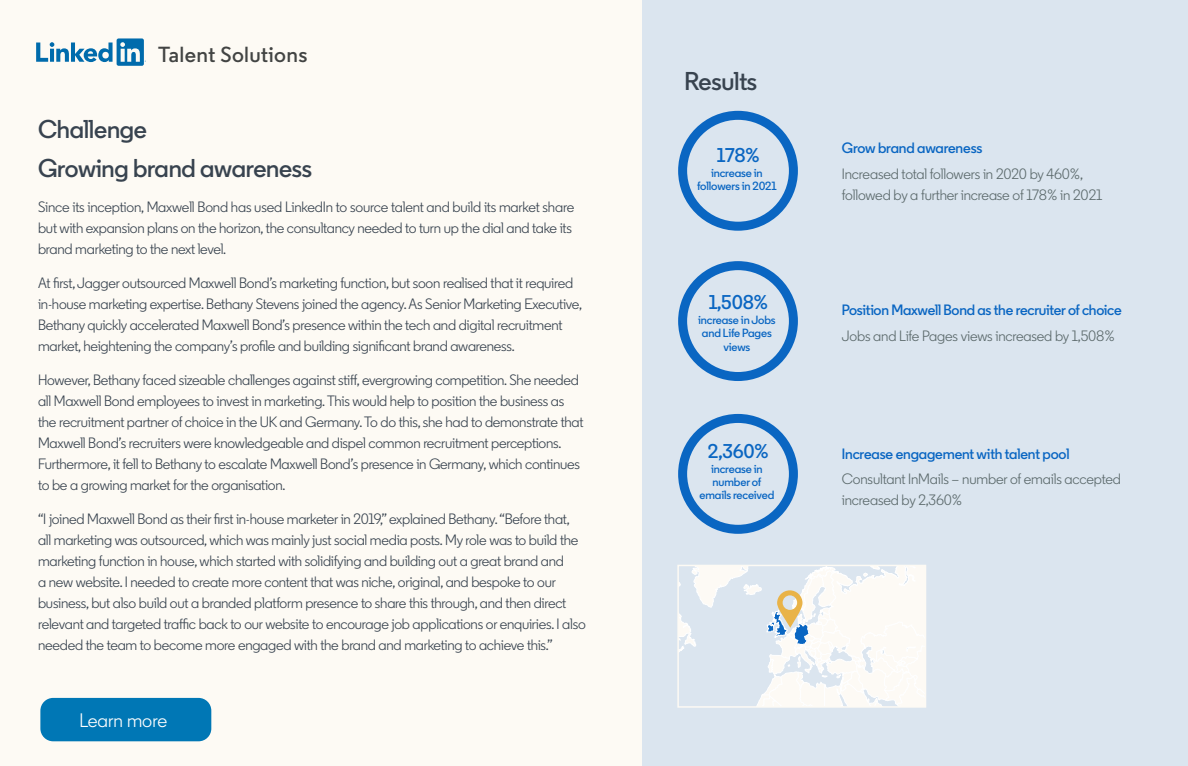
<style>
.page{position:relative;width:1188px;height:766px;background:#fff}
.page>*{position:absolute;margin:0;border:0;box-sizing:border-box;transform-origin:0 0}
.t1{font:600 25.8px/38.7px "Community";letter-spacing:-.01em;color:#38434f}
.t2{font:600 21.75px "LKN Sans";letter-spacing:.015em;color:#434647}
.t3{font:600 19.95px "Community";letter-spacing:-.01em;color:#0a66c2}
.t4{font:19.5px "Community";color:#fff}
.t5{font:15px/21px "Community";letter-spacing:-.015em;color:#38434f}
.t6{font:15px/21px "Community";letter-spacing:-.01em;color:#5b696b}
.t7{font:600 15px "Community";letter-spacing:-.015em;color:#0a66c2}
.t8{font:600 11.85px/13.2px "Community";letter-spacing:-.01em;color:#0a66c2;text-align:center}
</style>
<div class="page">
<div style="left:0;top:0;width:1188px;height:765px;background:#fdfaf4"></div>
<div style="left:642px;top:0;width:546px;height:765px;background:#dbe5ef"></div>
<svg style="left:36px;top:38px;width:110px;height:28px"></svg>
<div style="left:40px;top:697px;width:171px;height:44px;background:#0077b5;border-radius:13px"></div>
<div style="left:678px;top:111px;width:120px;height:120px;border:9px solid #0a66c2;border-radius:50%"></div>
<div style="left:678px;top:414px;width:120px;height:119px;border:9px solid #0a66c2;border-radius:50%"></div>
<div style="left:678px;top:261px;width:120px;height:120px;border:9px solid #0a66c2;border-radius:50%"></div>
<svg style="left:680px;top:567px;width:243px;height:137px"></svg>
<div style="left:677px;top:564px;width:249px;height:143px;border:2px solid #fdfaf4"></div>
<h2 class="t2" style="left:158px;top:40px;width:151px">Talent Solutions</h2>
<h1 class="t1" style="left:38px;top:110px;width:276px">Challenge<br>Growing brand awareness</h1>
<p class="t5" style="left:38px;top:197px;width:538px">Since its inception, Maxwell Bond has used LinkedIn to source talent and build its market share but with expansion plans on the horizon, the consultancy needed to turn up the dial and take its brand marketing to the next level.</p>
<p class="t5" style="left:38px;top:272px;width:546px">At first, Jagger outsourced Maxwell Bond’s marketing function, but soon realised that it required in-house marketing expertise. Bethany Stevens joined the agency. As Senior Marketing Executive, Bethany quickly accelerated Maxwell Bond’s presence within the tech and digital recruitment market, heightening the company’s profile and building significant brand awareness.</p>
<p class="t5" style="left:38px;top:369px;width:547px">However, Bethany faced sizeable challenges against stiff, evergrowing competition. She needed all Maxwell Bond employees to invest in marketing. This would help to position the business as the recruitment partner of choice in the UK and Germany. To do this, she had to demonstrate that Maxwell Bond’s recruiters were knowledgeable and dispel common recruitment perceptions.<br>Furthermore, it fell to Bethany to escalate Maxwell Bond’s presence in Germany, which continues to be a growing market for the organisation.</p>
<p class="t5" style="left:38px;top:508px;width:549px">“I joined Maxwell Bond as their first in-house marketer in 2019,” explained Bethany. “Before that, all marketing was outsourced, which was mainly just social media posts. My role was to build the marketing function in house, which started with solidifying and building out a great brand and<br>a new website. I needed to create more content that was niche, original, and bespoke to our business, but also build out a branded platform presence to share this through, and then direct relevant and targeted traffic back to our website to encourage job applications or enquiries. I also needed the team to become more engaged with the brand and marketing to achieve this.”</p>
<h3 class="t4" style="left:79px;top:708px;width:89px">Learn more</h3>
<h1 class="t1" style="left:685px;top:61px;width:74px">Results</h1>
<h3 class="t3" style="left:717px;top:143px;width:44px">178%</h3>
<p class="t8" style="left:697px;top:166px;width:81px">increase in followers in 2021</p>
<h3 class="t3" style="left:709px;top:290px;width:61px">1,508%</h3>
<p class="t8" style="left:698px;top:313px;width:79px">increase in Jobs and Life Pages views</p>
<h3 class="t3" style="left:708px;top:438px;width:62px">2,360%</h3>
<p class="t8" style="left:699px;top:462px;width:76px">increase in number of emails received</p>
<p class="t7" style="left:842px;top:139px;width:142px">Grow brand awareness</p>
<p class="t6" style="left:842px;top:163px;width:262px">Increased total followers in 2020 by 460%, followed by a further increase of 178% in 2021</p>
<p class="t7" style="left:842px;top:301px;width:281px">Position Maxwell Bond as the recruiter of choice</p>
<p class="t6" style="left:842px;top:325px;width:274px">Jobs and Life Pages views increased by 1,508%</p>
<p class="t7" style="left:842px;top:444px;width:229px">Increase engagement with talent pool</p>
<p class="t6" style="left:842px;top:468px;width:281px">Consultant InMails – number of emails accepted increased by 2,360%</p>
</div>
